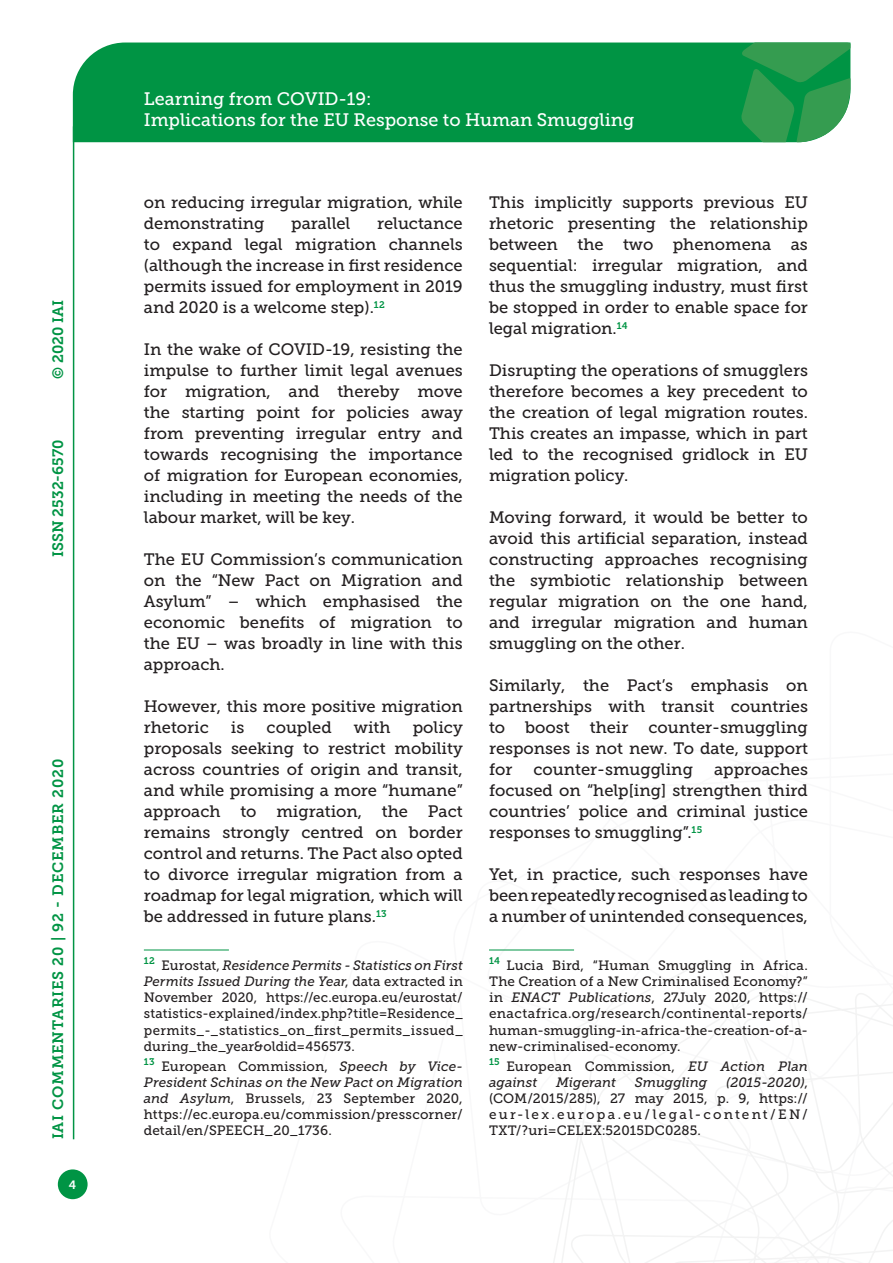
<style>
.page{position:relative;width:893px;height:1263px;background:#fff}
.page>*{position:absolute;margin:0;border:0;box-sizing:border-box;transform-origin:0 0}
.t1{font:18px/21.6px "Museo Slab 500";color:#fff}
.Testo{font:16.5px/21px "Museo Slab 500";color:#231f20;text-align:justify}
.t2{font:15px "Museo Slab 700";letter-spacing:.05em;color:#009444}
.t3{font:15px "Museo Slab 700";color:#009444}
.Nota{font:13.5px/16.2px "Museo Slab 500";letter-spacing:.01em;color:#231f20;text-align:justify}
.Nota-2{font:italic 13.5px "Museo Slab 500";letter-spacing:-.005em;color:#231f20}
.t4{font:12px "Museo Slab 700";color:#fff}
.s1{font-style:italic}
</style>
<div class="page">
<svg style="left:553px;top:960px;width:340px;height:303px"></svg>
<div style="left:73px;top:43px;width:668px;height:99px;background:#009444"></div>
<svg style="left:741px;top:43px;width:109px;height:99px;background:#319e55"></svg>
<div style="left:58px;top:1169px;width:30px;height:30px;background:#009444;border-radius:50%"></div>
<hr style="left:73px;top:126px;width:1px;height:1013px;background:#009444">
<hr style="left:489px;top:950px;width:85px;height:1px;background:#009444">
<hr style="left:144px;top:950px;width:85px;height:1px;background:#009444">
<p class="t2" style="left:50px;top:379px;width:80px;rotate:-90deg">© 2020 IAI</p>
<p class="t3" style="left:50px;top:557px;width:119px;rotate:-90deg">ISSN 2532-6570</p>
<p class="t2" style="left:50px;top:1139px;width:382px;rotate:-90deg">IAI COMMENTARIES 20 | 92 - DECEMBER 2020</p>
<p class="t4" style="left:69px;top:1178px;width:9px">4</p>
<p class="t1" style="left:144px;top:88px;width:492px">Learning from COVID-19:<br>Implications for the EU Response to Human Smuggling</p>
<p class="Testo" style="left:144px;top:192px;width:320px">on reducing irregular migration, while demonstrating</p>
<p class="Testo" style="left:144px;top:213px;width:320px;text-indent:233px">reluctance to expand legal migration channels (although the increase in first residence permits issued for employment in 2019 and 2020 is a welcome step).<sup>12</sup></p>
<p class="Testo" style="left:144px;top:339px;width:320px">In the wake of COVID-19, resisting the impulse to further limit legal avenues for migration, and thereby move the starting point for policies away from preventing irregular entry and towards recognising the importance of migration for European economies, including in meeting the needs of the labour market, will be key.</p>
<p class="Testo" style="left:144px;top:549px;width:320px">The EU Commission’s communication on the “New Pact on Migration and Asylum” – which emphasised the economic benefits of migration to the EU – was broadly in line with this approach.</p>
<p class="Testo" style="left:144px;top:696px;width:320px">However, this more positive migration rhetoric</p>
<p class="Testo" style="left:291px;top:213px;width:61px">parallel</p>
<p class="Testo" style="left:144px;top:717px;width:320px;text-indent:269px">policy proposals seeking to restrict mobility across countries of origin and transit, and while promising a more “humane” approach to migration, the Pact remains strongly centred on border control and returns. The Pact also opted to divorce irregular migration from a roadmap for legal migration, which will be addressed in future plans.<sup>13</sup></p>
<p class="Nota" style="left:144px;top:957px;width:320px"><sup>12</sup> Eurostat, <span class="s1">Residence Permits - Statistics on First Permits Issued During the Year</span>, data extracted in November 2020, https://ec.europa.eu/eurostat/ statistics-explained/index.php?title=Residence_ permits_-_statistics_on_first_permits_issued_ during_the_year&amp;oldid=456573.</p>
<p class="Nota" style="left:144px;top:1058px;width:320px"><sup>13</sup> European Commission, <span class="s1">Speech by Vice-President Schinas on the New Pact on Migration and Asylum</span>, Brussels, 23 September 2020, https://ec.europa.eu/commission/presscorner/ detail/en/SPEECH_20_1736.</p>
<p class="Testo" style="left:231px;top:717px;width:15px">is</p>
<p class="Testo" style="left:267px;top:717px;width:67px">coupled</p>
<p class="Testo" style="left:354px;top:717px;width:38px">with</p>
<p class="Testo" style="left:489px;top:192px;width:320px">This implicitly supports previous EU rhetoric presenting the relationship between the two phenomena as sequential: irregular migration, and thus the smuggling industry, must first be stopped in order to enable space for legal migration.<sup>14</sup></p>
<p class="Testo" style="left:489px;top:360px;width:320px">Disrupting the operations of smugglers therefore becomes a key precedent to the creation of legal migration routes.<br>This creates an impasse, which in part led to the recognised gridlock in EU migration policy.</p>
<p class="Testo" style="left:489px;top:507px;width:320px">Moving forward, it would be better to avoid this artificial separation, instead constructing approaches recognising the symbiotic relationship between regular migration on the one hand, and irregular migration and human smuggling on the other.</p>
<p class="Testo" style="left:489px;top:675px;width:320px">Similarly, the Pact’s emphasis on partnerships with transit countries to boost their counter-smuggling responses is not new. To date, support for</p>
<p class="Testo" style="left:489px;top:759px;width:320px;text-indent:225px">approaches focused on “help[ing] strengthen third countries’ police and criminal justice responses to smuggling”.<sup>15</sup></p>
<p class="Testo" style="left:489px;top:864px;width:320px">Yet, in practice, such responses have been repeatedly recognised as leading to a number of unintended consequences,</p>
<p class="Nota" style="left:489px;top:957px;width:320px"><sup>14</sup> Lucia Bird, “Human Smuggling in Africa.<br>The Creation of a New Criminalised Economy?” in <span class="s1">ENACT Publications</span>, 27July 2020, https:// enactafrica.org/research/continental-reports/ human-smuggling-in-africa-the-creation-of-a&shy;new-criminalised-economy.</p>
<p class="Nota" style="left:489px;top:1058px;width:320px"><sup>15</sup> European Commission, <span class="s1">EU Action Plan against</span></p>
<p class="Testo" style="left:533px;top:759px;width:161px">counter-smuggling</p>
<p class="Nota" style="left:489px;top:1074px;width:320px;text-indent:237px"><span class="s1">(2015-2020)</span>, (COM/2015/285), 27 may 2015, p. 9, https:// eur-lex.europa.eu/legal-content/EN/ TXT/?uri=CELEX:52015DC0285.</p>
<p class="Nota-2" style="left:556px;top:1075px;width:61px">Migerant</p>
<p class="Nota-2" style="left:635px;top:1075px;width:74px">Smuggling</p>
</div>
